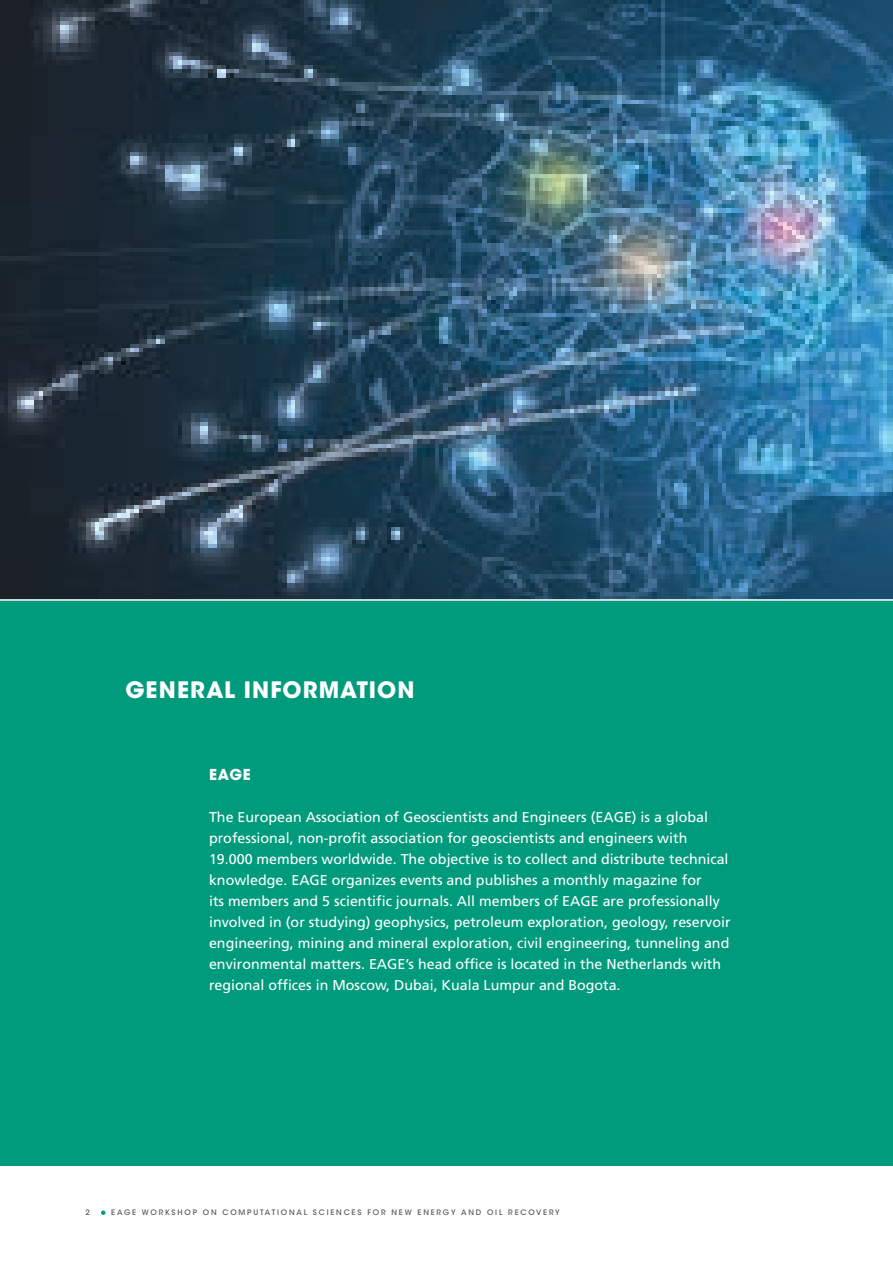
<style>
.page{position:relative;width:893px;height:1263px;background:#fff}
.page>*{position:absolute;margin:0;border:0;box-sizing:border-box;transform-origin:0 0}
._01-HEADER_1_big_whi{font:700 22.5px "ITC Avant Garde Std";letter-spacing:.045em;color:#fff}
._01-HEADER_1_white{font:700 15px "ITC Avant Garde Std";color:#fff}
.t1{font:14.25px/21px "Frutiger LT Std";color:#fff}
.t2{font:500 7.5px "ITC Avant Garde Std";letter-spacing:.24em;color:#57585a}
</style>
<div class="page">
<svg style="left:101px;top:1210px;width:5px;height:5px"></svg>
<img style="left:0;top:0;width:893px;height:599px">
<div style="left:0;top:601px;width:893px;height:565px;background:#009b7c"></div>
<p class="_01-HEADER_1_big_whi" style="left:125px;top:675px;width:291px">GENERAL INFORMATION</p>
<p class="_01-HEADER_1_white" style="left:209px;top:765px;width:43px">EAGE</p>
<p class="t1" style="left:209px;top:807px;width:523px">The European Association of Geoscientists and Engineers (EAGE) is a global professional, non-profit association for geoscientists and engineers with 19.000 members worldwide. The objective is to collect and distribute technical knowledge. EAGE organizes events and publishes a monthly magazine for<br>its members and 5 scientific journals. All members of EAGE are professionally involved in (or studying) geophysics, petroleum exploration, geology, reservoir engineering, mining and mineral exploration, civil engineering, tunneling and environmental matters. EAGE’s head office is located in the Netherlands with regional offices in Moscow, Dubai, Kuala Lumpur and Bogota.</p>
<p class="t2" style="left:85px;top:1208px;width:6px">2</p>
<p class="t2" style="left:111px;top:1208px;width:450px">EAGE WORKSHOP ON COMPUTATIONAL SCIENCES FOR NEW ENERGY AND OIL RECOVERY</p>
</div>
